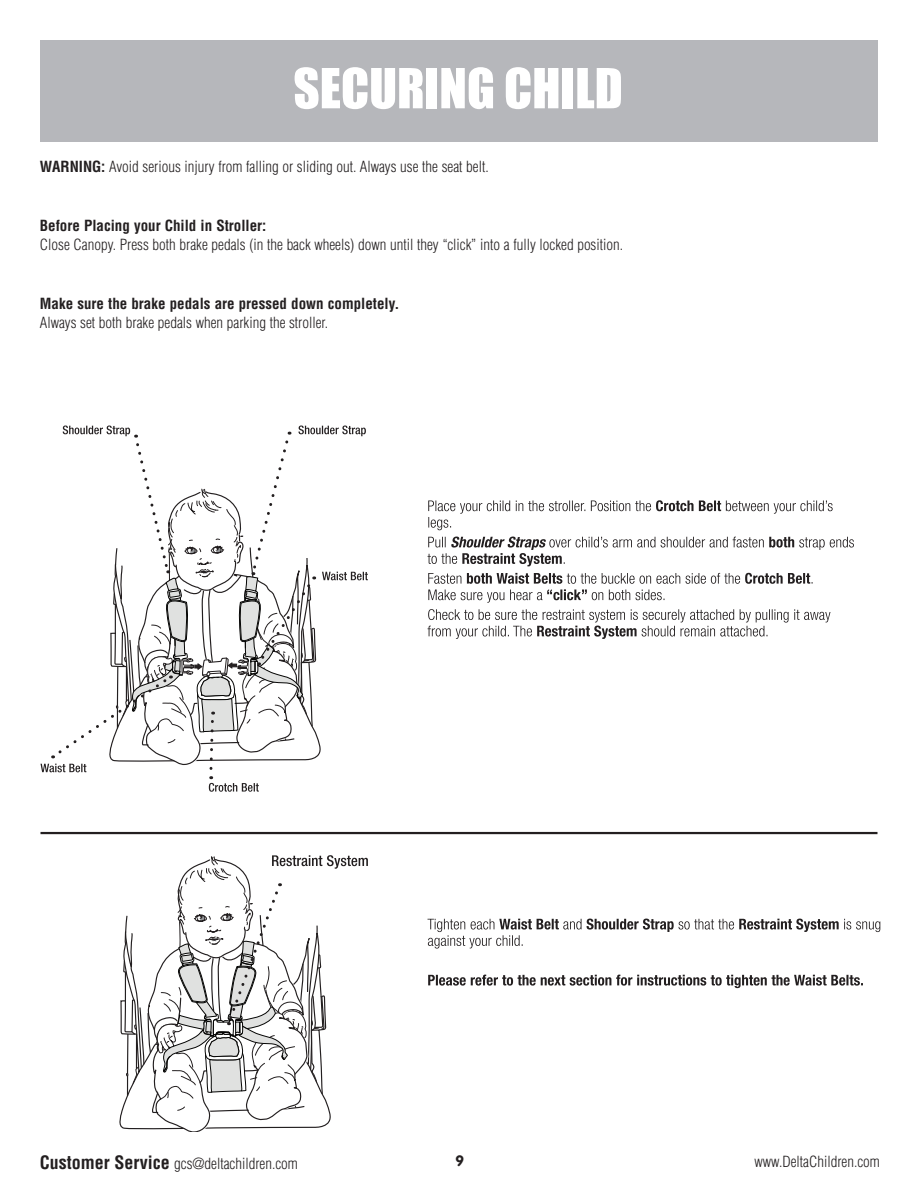
<style>
.page{position:relative;width:918px;height:1188px;background:#fff}
.page>*{position:absolute;margin:0;border:0;box-sizing:border-box;transform-origin:0 0}
.t1{font:51px "Impact";color:#fff}
.Bullets{font:300 condensed 15px "Helvetica";color:#231f20}
.Bullets-2{font:700 condensed 15px "Helvetica";color:#231f20}
.t2{font:15px "VAG Rounded Bold";color:#231f20}
.s1{font-weight:700}
.s2{font-weight:700;font-size:18px}
</style>
<div class="page">
<hr style="left:40px;top:832px;width:838px;height:2px;background:#231f20">
<svg style="left:428px;top:609px;width:403px;height:30px"></svg>
<svg style="left:428px;top:573px;width:385px;height:30px"></svg>
<svg style="left:428px;top:537px;width:426px;height:29px"></svg>
<svg style="left:428px;top:500px;width:405px;height:30px"></svg>
<svg style="left:428px;top:975px;width:435px;height:13px"></svg>
<svg style="left:428px;top:919px;width:452px;height:30px"></svg>
<svg style="left:40px;top:426px;width:328px;height:366px"></svg>
<div style="left:41px;top:40px;width:837px;height:102px;background:#b6b7bb"></div>
<svg style="left:119px;top:855px;width:249px;height:277px"></svg>
<p class="t1" style="left:293px;top:49px;width:331px">SECURING CHILD</p>
<p class="Bullets" style="left:40px;top:157px;width:450px"><span class="s1">WARNING:</span> Avoid serious injury from falling or sliding out. Always use the seat belt.</p>
<p class="Bullets-2" style="left:40px;top:216px;width:228px">Before Placing your Child in Stroller:</p>
<p class="Bullets" style="left:40px;top:235px;width:585px">Close Canopy. Press both brake pedals (in the back wheels) down until they “click” into a fully locked position.</p>
<p class="Bullets-2" style="left:40px;top:294px;width:361px">Make sure the brake pedals are pressed down completely.</p>
<p class="Bullets" style="left:40px;top:313px;width:290px">Always set both brake pedals when parking the stroller.</p>
<p class="Bullets" style="left:40px;top:1154px;width:259px"><span class="s2">Customer Service</span> gcs@deltachildren.com</p>
<p class="t2" style="left:456px;top:1152px;width:10px">9</p>
<p class="Bullets" style="left:755px;top:1152px;width:127px">www.DeltaChildren.com</p>
</div>
